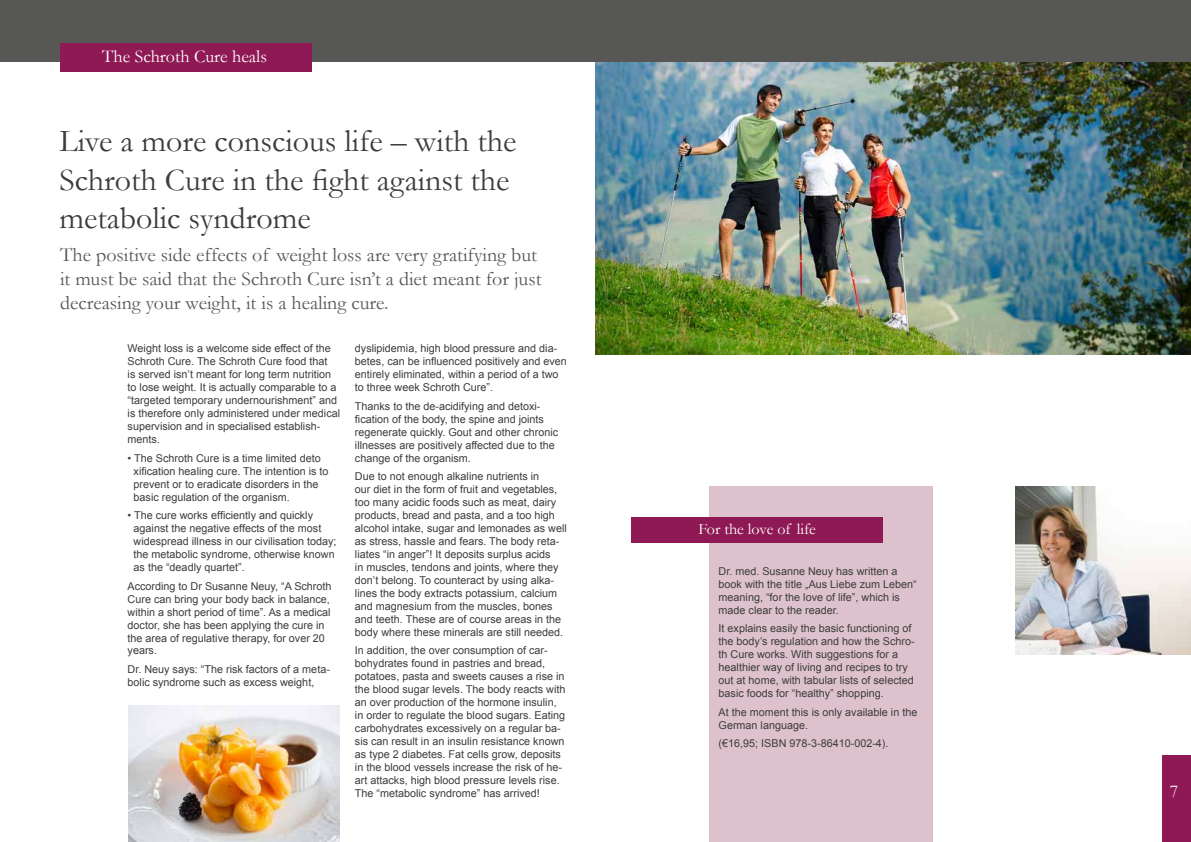
<style>
.page{position:relative;width:1191px;height:842px;background:#fff}
.page>*{position:absolute;margin:0;border:0;box-sizing:border-box;transform-origin:0 0}
.t1{font:32px/38.4px "Garamond";color:#3c3c3b}
.t2{font:20px/24px "Garamond";color:#575756}
.t3{font:18px "Garamond";color:#fff}
.t4{font:16px "Garamond";color:#fff}
.t5{font:10.8px/13px "Arial";color:#3c3c3b}
</style>
<div class="page">
<div style="left:1162px;top:755px;width:29px;height:87px;background:#8f1954"></div>
<div style="left:0;top:0;width:1191px;height:62px;background:#575756"></div>
<div style="left:60px;top:43px;width:251px;height:29px;background:#8f1954"></div>
<img style="left:595px;top:62px;width:596px;height:292px">
<img style="left:129px;top:706px;width:210px;height:136px">
<div style="left:709px;top:486px;width:223px;height:356px;background:#ddc2cd"></div>
<div style="left:631px;top:517px;width:252px;height:25px;background:#8f1954"></div>
<img style="left:1015px;top:486px;width:175px;height:169px">
<h3 class="t3" style="left:102px;top:44px;width:166px">The Schroth Cure heals</h3>
<h1 class="t1" style="left:60px;top:121px;width:458px">Live a more conscious life – with the<br>Schroth Cure in the fight against the metabolic syndrome</h1>
<h2 class="t2" style="left:60px;top:242px;width:483px">The positive side effects of weight loss are very gratifying but it must be said that the Schroth Cure isn’t a diet meant for just decreasing your weight, it is a healing cure.</h2>
<p class="t5" style="left:128px;top:342px;width:214px">Weight loss is a welcome side effect of the Schroth Cure. The Schroth Cure food that<br>is served isn’t meant for long term nutrition to lose weight. It is actually comparable to a “targeted temporary undernourishment” and is therefore only administered under medical supervision and in specialised establish&shy;ments.</p>
<p class="t5" style="left:134px;top:451px;width:196px;text-indent:-6px">• The Schroth Cure is a time limited deto xification healing cure. The intention is to prevent or to eradicate disorders in the basic regulation of the organism.</p>
<p class="t5" style="left:134px;top:509px;width:204px;text-indent:-6px">• The cure works efficiently and quickly against the negative effects of the most widespread illness in our civilisation today; the metabolic syndrome, otherwise known as the “deadly quartet”.</p>
<p class="t5" style="left:128px;top:579px;width:205px">According to Dr Susanne Neuy, “A Schroth Cure can bring your body back in balance, within a short period of time”. As a medical doctor, she has been applying the cure in the area of regulative therapy, for over 20 years.</p>
<p class="t5" style="left:128px;top:663px;width:204px">Dr. Neuy says: “The risk factors of a meta&shy;bolic syndrome such as excess weight,</p>
<p class="t5" style="left:355px;top:342px;width:213px">dyslipidemia, high blood pressure and dia&shy;betes, can be influenced positively and even entirely eliminated, within a period of a two to three week Schroth Cure”.</p>
<p class="t5" style="left:355px;top:399px;width:205px">Thanks to the de-acidifying and detoxi&shy;fication of the body, the spine and joints regenerate quickly. Gout and other chronic illnesses are positively affected due to the change of the organism.</p>
<p class="t5" style="left:355px;top:470px;width:213px">Due to not enough alkaline nutrients in<br>our diet in the form of fruit and vegetables, too many acidic foods such as meat, dairy products, bread and pasta, and a too high alcohol intake, sugar and lemonades as well as stress, hassle and fears. The body reta&shy;liates “in anger”! It deposits surplus acids<br>in muscles, tendons and joints, where they don’t belong. To counteract by using alka&shy;lines the body extracts potassium, calcium and magnesium from the muscles, bones and teeth. These are of course areas in the body where these minerals are still needed.</p>
<p class="t5" style="left:355px;top:644px;width:212px">In addition, the over consumption of car&shy;bohydrates found in pastries and bread, potatoes, pasta and sweets causes a rise in the blood sugar levels. The body reacts with an over production of the hormone insulin, in order to regulate the blood sugars. Eating carbohydrates excessively on a regular ba&shy;sis can result in an insulin resistance known as type 2 diabetes. Fat cells grow, deposits in the blood vessels increase the risk of he&shy;art attacks, high blood pressure levels rise.<br>The “metabolic syndrome” has arrived!</p>
<h3 class="t4" style="left:698px;top:518px;width:119px">For the love of life</h3>
<p class="t5" style="left:718px;top:564px;width:200px">Dr. med. Susanne Neuy has written a book with the title „Aus Liebe zum Leben“ meaning, “for the love of life”, which is made clear to the reader.</p>
<p class="t5" style="left:718px;top:622px;width:198px">It explains easily the basic functioning of the body’s regulation and how the Schro&shy;th Cure works. With suggestions for a healthier way of living and recipes to try out at home, with tabular lists of selected basic foods for “healthy” shopping.</p>
<p class="t5" style="left:718px;top:705px;width:200px">At the moment this is only available in the<br>German language.</p>
<p class="t5" style="left:718px;top:737px;width:171px">(€16,95; ISBN 978-3-86410-002-4).</p>
<h3 class="t3" style="left:1170px;top:780px;width:10px">7</h3>
</div>
